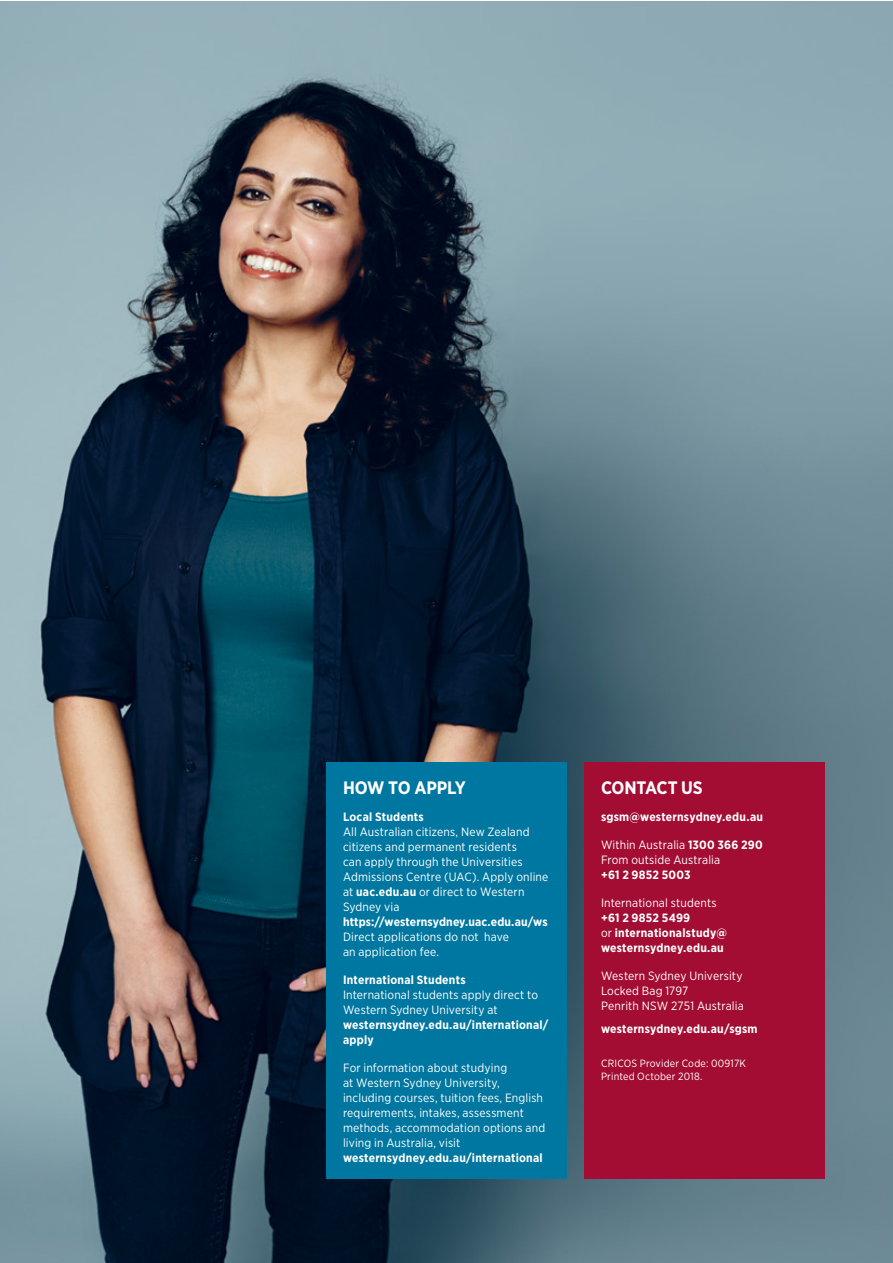
<style>
.page{position:relative;width:893px;height:1263px;background:#fff}
.page>*{position:absolute;margin:0;border:0;box-sizing:border-box;transform-origin:0 0}
.t1{font:700 18px "Gotham Narrow";letter-spacing:-.01em;color:#fff}
.t2{font:12px/15px "Gotham Narrow";letter-spacing:.015em;color:#fff}
.t3{font:700 12px/15px "Gotham Narrow";letter-spacing:.02em;color:#fff}
.t4{font:10.5px/12.8px "Gotham Narrow";letter-spacing:.02em;color:#fff}
.s1{font-weight:700}
.s2{font-weight:400}
</style>
<div class="page">
<img style="left:0;top:1px;width:892px;height:1262px">
<div style="left:326px;top:762px;width:241px;height:417px;background:#0077a0"></div>
<div style="left:584px;top:762px;width:241px;height:417px;background:#a30c33"></div>
<h1 class="t1" style="left:343px;top:776px;width:124px">HOW TO APPLY</h1>
<p class="t3" style="left:343px;top:809px;width:82px">Local Students</p>
<p class="t2" style="left:343px;top:824px;width:207px">All Australian citizens, New Zealand citizens and permanent residents<br>can apply through the Universities<br>Admissions Centre (UAC). Apply online at <span class="s1">uac.edu.au</span> or direct to Western<br>Sydney via</p>
<p class="t3" style="left:343px;top:914px;width:206px">https://westernsydney.uac.edu.au/ws</p>
<p class="t2" style="left:343px;top:929px;width:167px">Direct applications do not have an application fee.</p>
<p class="t3" style="left:343px;top:972px;width:124px">International Students</p>
<p class="t2" style="left:343px;top:987px;width:196px">International students apply direct to<br>Western Sydney University at</p>
<p class="t3" style="left:343px;top:1017px;width:207px">westernsydney.edu.au/international/ apply</p>
<p class="t2" style="left:343px;top:1060px;width:204px">For information about studying<br>at Western Sydney University, including courses, tuition fees, English requirements, intakes, assessment methods, accommodation options and living in Australia, visit</p>
<p class="t3" style="left:343px;top:1150px;width:201px">westernsydney.edu.au/international</p>
<h1 class="t1" style="left:601px;top:776px;width:103px">CONTACT US</h1>
<p class="t3" style="left:601px;top:809px;width:164px">sgsm@westernsydney.edu.au</p>
<p class="t2" style="left:601px;top:837px;width:163px">Within Australia <span class="s1">1300 366 290<br></span>From outside Australia</p>
<p class="t3" style="left:601px;top:867px;width:91px">+61 2 9852 5003</p>
<p class="t2" style="left:601px;top:895px;width:117px">International students</p>
<p class="t3" style="left:601px;top:910px;width:127px">+61 2 9852 5499<br><span class="s2">or</span> internationalstudy@ westernsydney.edu.au</p>
<p class="t2" style="left:601px;top:968px;width:144px">Western Sydney University<br>Locked Bag 1797<br>Penrith NSW 2751 Australia</p>
<p class="t3" style="left:601px;top:1021px;width:158px">westernsydney.edu.au/sgsm</p>
<p class="t4" style="left:601px;top:1057px;width:147px">CRICOS Provider Code: 00917K<br>Printed October 2018.</p>
</div>
